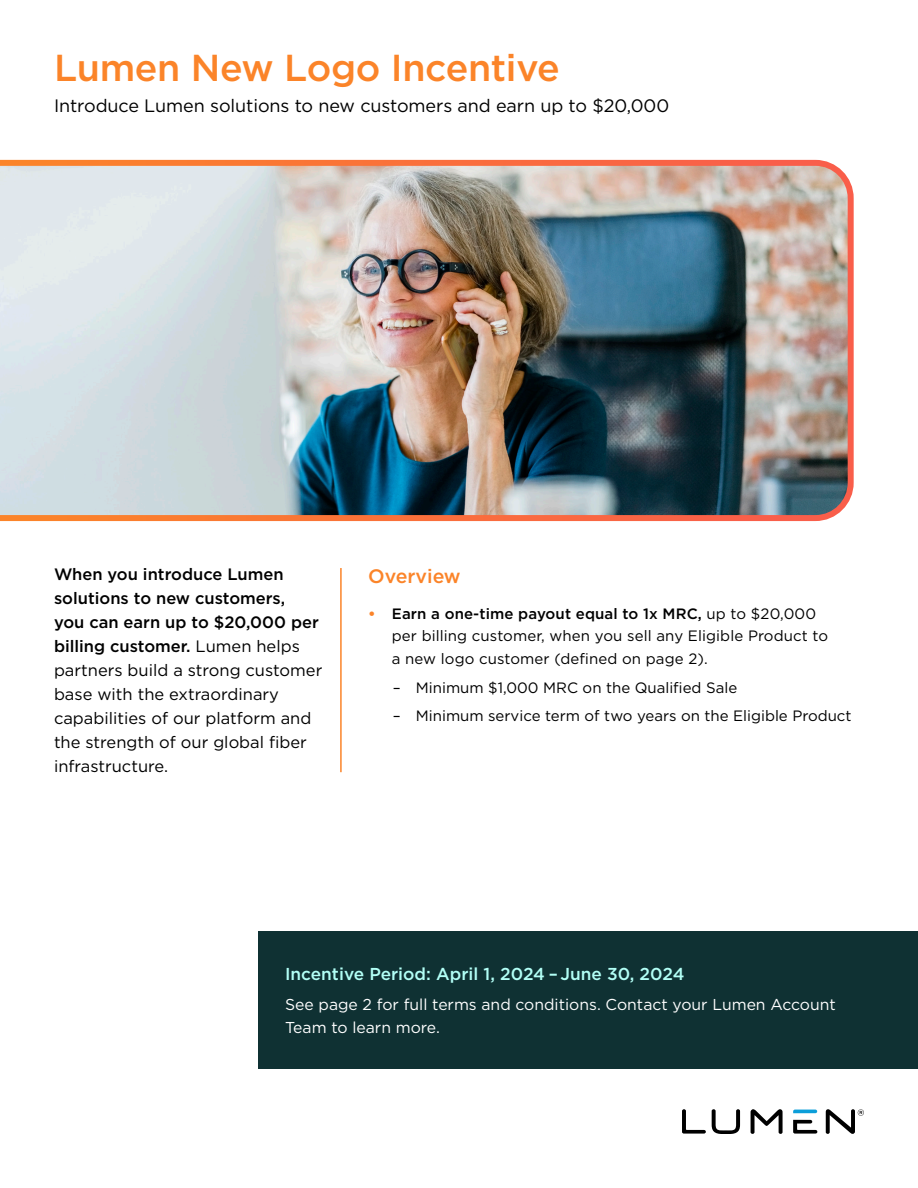
<style>
.page{position:relative;width:918px;height:1188px;background:#fff}
.page>*{position:absolute;margin:0;border:0;box-sizing:border-box;transform-origin:0 0}
.t1{font:500 37.5px "Gotham";letter-spacing:-.01em;color:#fb8429}
.Heading{font:500 19.5px "Gotham";color:#fb8429}
.t2{font:18px "Gotham";letter-spacing:-.005em;color:#000}
.Heading_-_Call_Out_Box{font:500 17.25px "Gotham";color:#b2fff6}
.Call_Out___First_Page{font:16.5px/24px "Gotham";color:#000}
.Body_-_Call_Out_Box{font:15.75px/22.5px "Gotham";color:#fff}
.t3{font:15px/22.5px "Gotham";color:#000}
.s1{font-weight:500}
.s2{font-weight:700;color:#fb8429}
</style>
<div class="page">
<svg style="left:682px;top:1109px;width:24px;height:25px"></svg>
<svg style="left:712px;top:1109px;width:28px;height:25px"></svg>
<svg style="left:751px;top:1109px;width:32px;height:25px"></svg>
<svg style="left:793px;top:1110px;width:24px;height:3px"></svg>
<svg style="left:793px;top:1120px;width:24px;height:14px"></svg>
<svg style="left:826px;top:1109px;width:38px;height:25px"></svg>
<hr style="left:340px;top:568px;width:2px;height:204px;background:#fb8429">
<div style="left:258px;top:931px;width:660px;height:137px;background:#0f3133"></div>
<img style="left:0;top:159px;width:854px;height:363px">
<h1 class="t1" style="left:54px;top:43px;width:507px">Lumen New Logo Incentive</h1>
<h2 class="t2" style="left:54px;top:94px;width:617px">Introduce Lumen solutions to new customers and earn up to $20,000</h2>
<p class="Call_Out___First_Page" style="left:54px;top:562px;width:270px"><span class="s1">When you introduce Lumen solutions to new customers,<br>you can earn up to $20,000 per billing customer.</span> Lumen helps partners build a strong customer base with the extraordinary capabilities of our platform and the strength of our global fiber infrastructure.</p>
<p class="Heading" style="left:368px;top:563px;width:94px">Overview</p>
<p class="t3" style="left:392px;top:602px;width:438px;text-indent:-24px"><span class="s2">•</span> <span class="s1">Earn a one-time payout equal to 1x MRC,</span> up to $20,000 per billing customer, when you sell any Eligible Product to a new logo customer (defined on page 2).</p>
<p class="t3" style="left:393px;top:676px;width:346px">– Minimum $1,000 MRC on the Qualified Sale</p>
<p class="t3" style="left:393px;top:704px;width:460px">– Minimum service term of two years on the Eligible Product</p>
<p class="Heading_-_Call_Out_Box" style="left:285px;top:963px;width:401px">Incentive Period: April 1, 2024 – June 30, 2024</p>
<p class="Body_-_Call_Out_Box" style="left:285px;top:993px;width:552px">See page 2 for full terms and conditions. Contact your Lumen Account<br>Team to learn more.</p>
</div>
